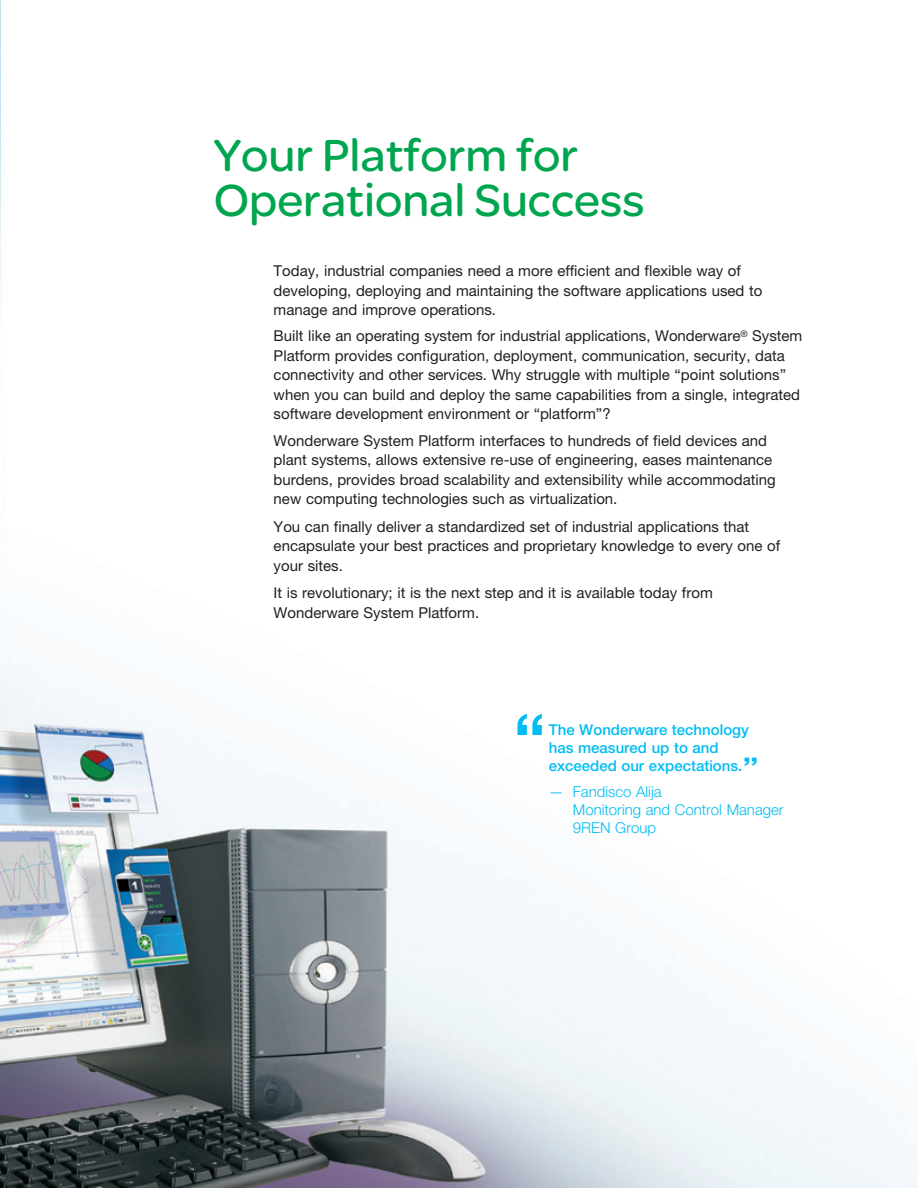
<style>
.page{position:relative;width:918px;height:1188px;background:#fff}
.page>*{position:absolute;margin:0;border:0;box-sizing:border-box;transform-origin:0 0}
.t1{font:500 75px "Helvetica Neue LT Std";color:#01bdf2}
.t2{font:48px/45px "SE Optimist";color:#00a54f}
.t3{font:15px/19.5px "Helvetica Neue LT Std";color:#231f20}
.t4{font:500 15px/18px "Helvetica Neue LT Std";color:#01bdf2}
.t5{font:300 15px/18px "Helvetica Neue LT Std";color:#01bdf2}
.s1{font-size:28.5px}
</style>
<div class="page">
<img style="left:0;top:0;width:918px;height:1188px">
<h2 class="t2" style="left:214px;top:131px;width:432px">Your Platform for<br>Operational Success</h2>
<p class="t3" style="left:274px;top:261px;width:490px">Today, industrial companies need a more efficient and flexible way of developing, deploying and maintaining the software applications used to manage and improve operations.</p>
<p class="t3" style="left:274px;top:326px;width:530px">Built like an operating system for industrial applications, Wonderware<sup>®</sup> System Platform provides configuration, deployment, communication, security, data connectivity and other services. Why struggle with multiple “point solutions” when you can build and deploy the same capabilities from a single, integrated software development environment or “platform”?</p>
<p class="t3" style="left:274px;top:430px;width:504px">Wonderware System Platform interfaces to hundreds of field devices and plant systems, allows extensive re-use of engineering, eases maintenance burdens, provides broad scalability and extensibility while accommodating new computing technologies such as virtualization.</p>
<p class="t3" style="left:274px;top:517px;width:508px">You can finally deliver a standardized set of industrial applications that encapsulate your best practices and proprietary knowledge to every one of your sites.</p>
<p class="t3" style="left:274px;top:583px;width:441px">It is revolutionary; it is the next step and it is available today from<br>Wonderware System Platform.</p>
<h1 class="t1" style="left:513px;top:696px;width:35px">“</h1>
<p class="t4" style="left:549px;top:720px;width:212px">The Wonderware technology has measured up to and exceeded our expectations.<span class="s1">”</span></p>
<p class="t5" style="left:573px;top:782px;width:212px;text-indent:-24px">— Fandisco Alija<br>Monitoring and Control Manager<br>9REN Group</p>
</div>
